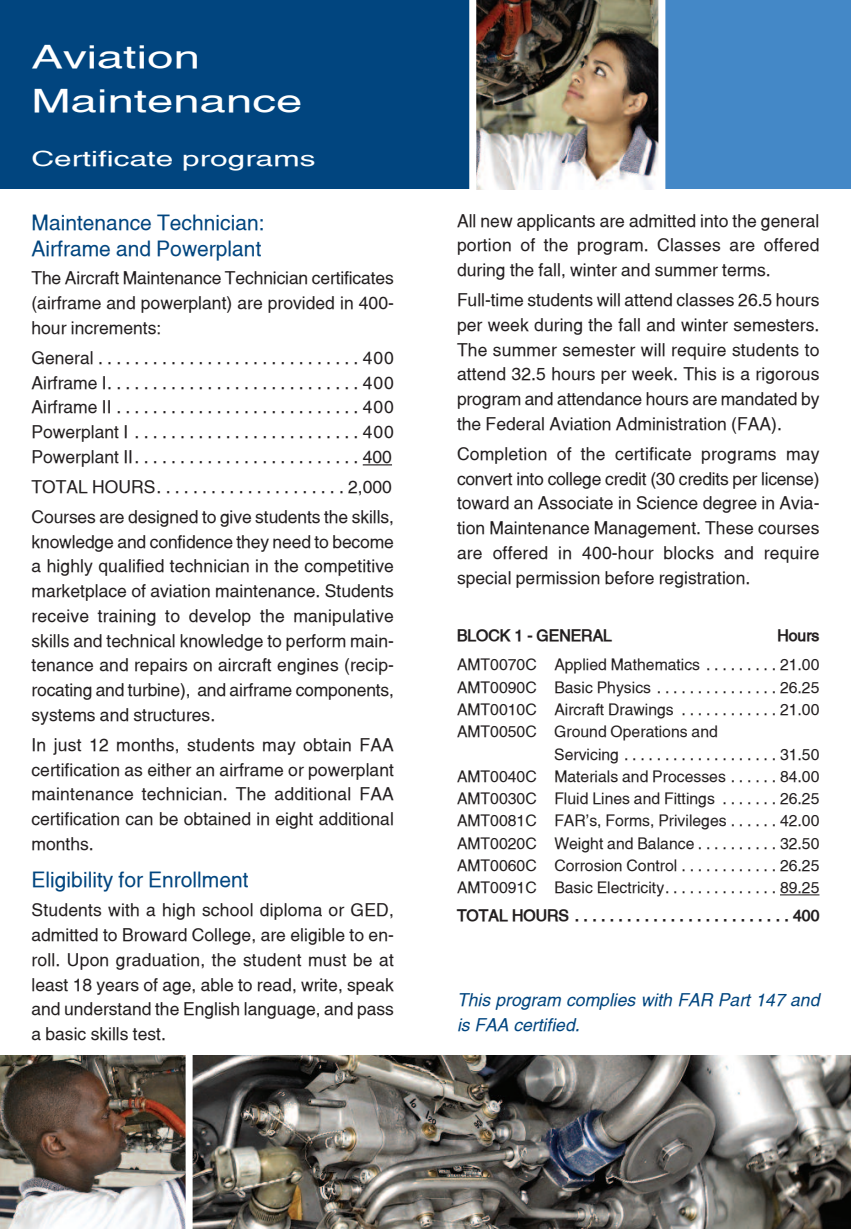
<style>
.page{position:relative;width:851px;height:1229px;background:#fff}
.page>*{position:absolute;margin:0;border:0;box-sizing:border-box;transform-origin:0 0}
.t1{font:31.5px/44.4px "Alps Extended Normal";color:#fff}
.t2{font:21px/26.2px "Alps Normal";color:#01457f}
.t3{font:21px "Alps Extended Normal";color:#fff}
.t4{font:17.5px/24.7px "Alps Normal";color:#231f20;text-align:justify}
.t5{font:italic 17.5px/24.7px "Alps";color:#01457f}
.t6{font:15.75px "Alps Normal";color:#231f20}
.t7{font:700 15.75px "Alps";color:#231f20}
</style>
<div class="page">
<div style="left:0;top:0;width:472px;height:189px;background:#01457f"></div>
<div style="left:662px;top:0;width:188px;height:189px;background:#4488c7"></div>
<img style="left:476px;top:0;width:182px;height:189px">
<div style="left:658px;top:0;width:7px;height:189px;background:#fff"></div>
<div style="left:469px;top:0;width:7px;height:196px;background:#fff"></div>
<img style="left:192px;top:1055px;width:658px;height:173px">
<img style="left:0;top:1055px;width:186px;height:173px">
<svg style="left:363px;top:464px;width:29px;height:1px"></svg>
<hr style="left:780px;top:894px;width:39px;height:1px;background:#231f20">
<h1 class="t1" style="left:31px;top:34px;width:272px">Aviation<br>Maintenance</h1>
<p class="t3" style="left:32px;top:146px;width:285px">Certificate programs</p>
<p class="t2" style="left:31px;top:209px;width:234px">maintenance technician:<br>Airframe and powerplant</p>
<p class="t4" style="left:31px;top:266px;width:364px">the Aircraft maintenance technician certificates (airframe and powerplant) are provided in 400- hour increments:</p>
<p class="t4" style="left:31px;top:345px;width:364px">General . . . . . . . . . . . . . . . . . . . . . . . . . . . . . 400<br>Airframe I. . . . . . . . . . . . . . . . . . . . . . . . . . . . 400<br>Airframe II . . . . . . . . . . . . . . . . . . . . . . . . . . . 400 powerplant I . . . . . . . . . . . . . . . . . . . . . . . . . 400 powerplant II. . . . . . . . . . . . . . . . . . . . . . . . . 400</p>
<p class="t4" style="left:31px;top:471px;width:364px;line-height:29.9px">totAL houRS. . . . . . . . . . . . . . . . . . . . . 2,000<br>Courses are designed to give students the skills,</p>
<p class="t4" style="left:31px;top:529px;width:364px">knowledge and confidence they need to become a highly qualified technician in the competitive marketplace of aviation maintenance. Students receive training to develop the manipulative skills and technical knowledge to perform main&shy;tenance and repairs on aircraft engines (recip&shy;rocating and turbine), and airframe components, systems and structures.</p>
<p class="t4" style="left:31px;top:732px;width:364px">In just 12 months, students may obtain FAA certification as either an airframe or powerplant maintenance technician. the additional FAA certification can be obtained in eight additional months.</p>
<p class="t2" style="left:32px;top:865px;width:219px">eligibility for enrollment</p>
<p class="t4" style="left:31px;top:897px;width:364px">Students with a high school diploma or GeD, admitted to Broward College, are eligible to en&shy;roll. upon graduation, the student must be at least 18 years of age, able to read, write, speak and understand the english language, and pass a basic skills test.</p>
<p class="t4" style="left:457px;top:208px;width:364px">All new applicants are admitted into the general portion of the program. Classes are offered during the fall, winter and summer terms.</p>
<p class="t4" style="left:457px;top:287px;width:364px">Full-time students will attend classes 26.5 hours per week during the fall and winter semesters. the summer semester will require students to attend 32.5 hours per week. this is a rigorous program and attendance hours are mandated by the Federal Aviation Administration (FAA).</p>
<p class="t4" style="left:457px;top:441px;width:364px">Completion of the certificate programs may convert into college credit (30 credits per license) toward an Associate in Science degree in Avia&shy;tion maintenance management. these courses are offered in 400-hour blocks and require special permission before registration.</p>
<p class="t7" style="left:457px;top:626px;width:156px">BLOCK 1 - GENERAL</p>
<p class="t7" style="left:777px;top:626px;width:44px">HOURS</p>
<p class="t6" style="left:457px;top:655px;width:364px">Amt0070C Applied mathematics . . . . . . . . . 21.00</p>
<p class="t6" style="left:457px;top:677px;width:364px">Amt0090C Basic physics . . . . . . . . . . . . . . . 26.25</p>
<p class="t6" style="left:457px;top:700px;width:364px">Amt0010C Aircraft Drawings . . . . . . . . . . . . 21.00</p>
<p class="t6" style="left:457px;top:722px;width:262px">Amt0050C Ground operations and</p>
<p class="t6" style="left:554px;top:744px;width:267px">Servicing . . . . . . . . . . . . . . . . . . . 31.50</p>
<p class="t6" style="left:457px;top:767px;width:364px">Amt0040C materials and processes . . . . . . 84.00</p>
<p class="t6" style="left:457px;top:789px;width:364px">Amt0030C Fluid Lines and Fittings . . . . . . . 26.25</p>
<p class="t6" style="left:457px;top:811px;width:364px">Amt0081C FAR’s, Forms, privileges . . . . . . 42.00</p>
<p class="t6" style="left:457px;top:833px;width:364px">Amt0020C weight and Balance . . . . . . . . . . 32.50</p>
<p class="t6" style="left:457px;top:856px;width:364px">Amt0060C Corrosion Control . . . . . . . . . . . . 26.25</p>
<p class="t6" style="left:457px;top:878px;width:364px">Amt0091C Basic electricity. . . . . . . . . . . . . . 89.25</p>
<p class="t7" style="left:457px;top:905px;width:364px">TOTAL HOURS . . . . . . . . . . . . . . . . . . . . . . . . . 400</p>
<p class="t5" style="left:457px;top:987px;width:364px">This program complies with FAR Part 147 and is FAA certified.</p>
</div>
